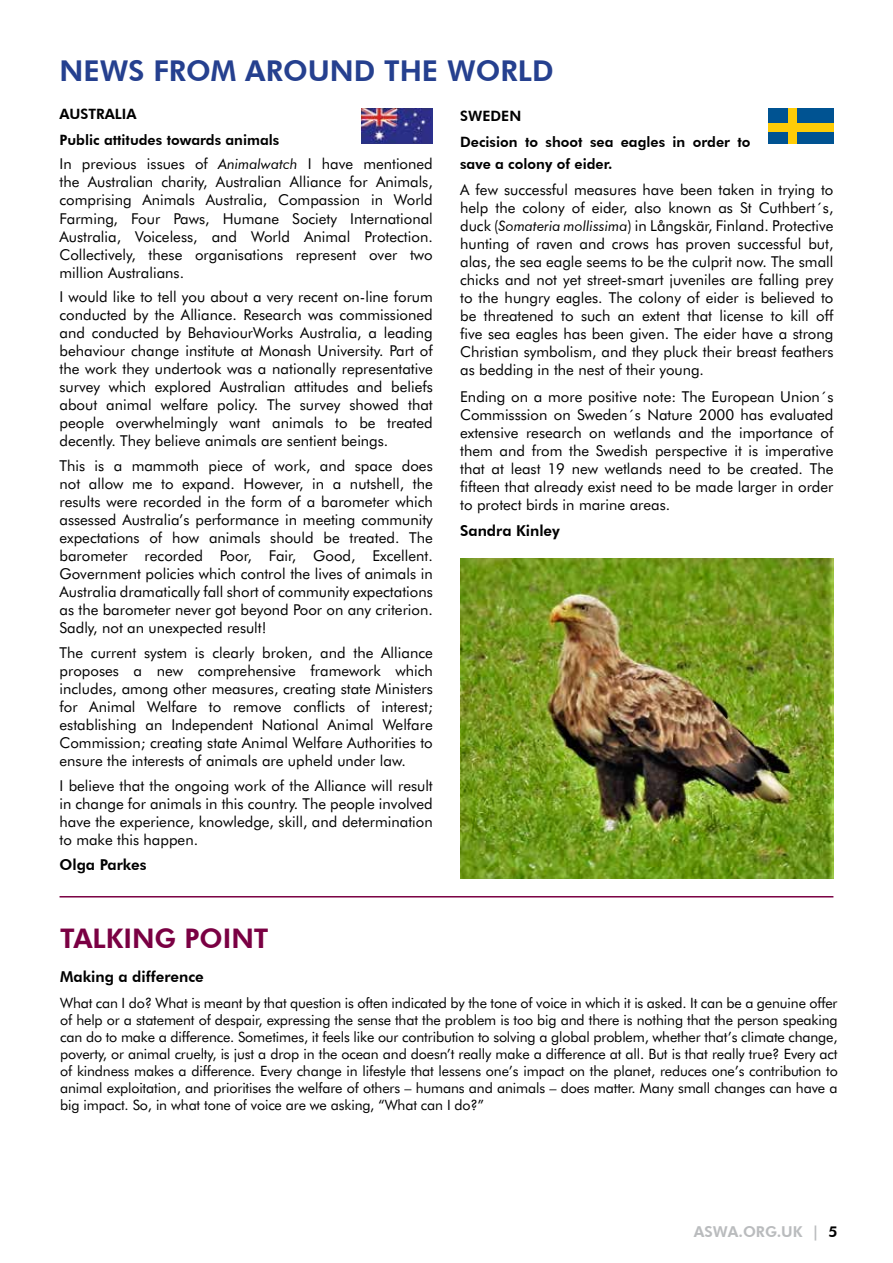
<style>
.page{position:relative;width:893px;height:1263px;background:#fff}
.page>*{position:absolute;margin:0;border:0;box-sizing:border-box;transform-origin:0 0}
.t1{font:800 28.65px "Futura BT";color:#25408f}
.t2{font:800 27px "Futura BT";color:#7a0043}
.t3{font:15px/18px "Futura BT";color:#000;text-align:justify}
.t4{font:800 15px "Futura BT";color:#000}
.t5{font:800 15px "Futura BT";color:#babcbe}
.t6{font:14.25px/17.1px "Futura BT";letter-spacing:-.01em;color:#000;text-align:justify}
.t7{font:800 14.25px/25.7px "Futura BT";color:#000}
.s1{font-style:italic;font-size:14.25px}
.s2{color:#000}
</style>
<div class="page">
<div style="left:767px;top:108px;width:66px;height:36px;background:#005392"></div>
<div style="left:788px;top:108px;width:8px;height:36px;background:#fecc07"></div>
<div style="left:767px;top:123px;width:66px;height:8px;background:#fecc07"></div>
<img style="left:362px;top:108px;width:71px;height:36px">
<hr style="left:60px;top:896px;width:773px;height:1px;background:#7a0043">
<img style="left:460px;top:558px;width:373px;height:321px">
<h1 class="t1" style="left:60px;top:54px;width:496px">NEWS FROM AROUND THE WORLD</h1>
<p class="t7" style="left:60px;top:101px;width:221px">AUSTRALIA<br>Public attitudes towards animals</p>
<p class="t3" style="left:60px;top:155px;width:375px">In previous issues of <span class="s1">Animalwatch</span> I have mentioned the Australian charity, Australian Alliance for Animals, comprising Animals Australia, Compassion in World Farming, Four Paws, Humane Society International Australia, Voiceless, and World Animal Protection.<br>Collectively, these organisations represent over two million Australians.</p>
<p class="t3" style="left:60px;top:288px;width:375px">I would like to tell you about a very recent on-line forum conducted by the Alliance. Research was commissioned and conducted by BehaviourWorks Australia, a leading behaviour change institute at Monash University. Part of the work they undertook was a nationally representative survey which explored Australian attitudes and beliefs about animal welfare policy. The survey showed that people overwhelmingly want animals to be treated decently. They believe animals are sentient beings.</p>
<p class="t3" style="left:60px;top:457px;width:375px">This is a mammoth piece of work, and space does not allow me to expand. However, in a nutshell, the results were recorded in the form of a barometer which assessed Australia’s performance in meeting community expectations of how animals should be treated. The barometer recorded Poor, Fair, Good, Excellent.<br>Government policies which control the lives of animals in Australia dramatically fall short of community expectations as the barometer never got beyond Poor on any criterion.<br>Sadly, not an unexpected result!</p>
<p class="t3" style="left:60px;top:643px;width:375px">The current system is clearly broken, and the Alliance proposes a new comprehensive framework which includes, among other measures, creating state Ministers for Animal Welfare to remove conflicts of interest; establishing an Independent National Animal Welfare Commission; creating state Animal Welfare Authorities to ensure the interests of animals are upheld under law.</p>
<p class="t3" style="left:60px;top:776px;width:375px">I believe that the ongoing work of the Alliance will result in change for animals in this country. The people involved have the experience, knowledge, skill, and determination to make this happen.</p>
<p class="t4" style="left:60px;top:855px;width:89px">Olga Parkes</p>
<h2 class="t2" style="left:60px;top:921px;width:210px">TALKING POINT</h2>
<p class="t7" style="left:460px;top:103px;width:292px">SWEDEN<br>Decision to shoot sea eagles in order to</p>
<p class="t7" style="left:460px;top:151px;width:154px">save a colony of eider.</p>
<p class="t3" style="left:460px;top:181px;width:375px">A few successful measures have been taken in trying to help the colony of eider, also known as St Cuthbert´s, duck (<span class="s1">Somateria mollissima</span>) in Långskär, Finland. Protective hunting of raven and crows has proven successful but, alas, the sea eagle seems to be the culprit now. The small chicks and not yet street-smart juveniles are falling prey to the hungry eagles. The colony of eider is believed to be threatened to such an extent that license to kill off five sea eagles has been given. The eider have a strong Christian symbolism, and they pluck their breast feathers as bedding in the nest of their young.</p>
<p class="t3" style="left:460px;top:387px;width:375px">Ending on a more positive note: The European Union´s Commisssion on Sweden´s Nature 2000 has evaluated extensive research on wetlands and the importance of them and from the Swedish perspective it is imperative that at least 19 new wetlands need to be created. The fifteen that already exist need to be made larger in order to protect birds in marine areas.</p>
<p class="t4" style="left:460px;top:522px;width:101px">Sandra Kinley</p>
<p class="t4" style="left:60px;top:967px;width:145px">Making a difference</p>
<p class="t6" style="left:60px;top:994px;width:779px">What can I do? What is meant by that question is often indicated by the tone of voice in which it is asked. It can be a genuine offer of help or a statement of despair, expressing the sense that the problem is too big and there is nothing that the person speaking can do to make a difference. Sometimes, it feels like our contribution to solving a global problem, whether that’s climate change, poverty, or animal cruelty, is just a drop in the ocean and doesn’t really make a difference at all. But is that really true? Every act of kindness makes a difference. Every change in lifestyle that lessens one’s impact on the planet, reduces one’s contribution to animal exploitation, and prioritises the welfare of others – humans and animals – does matter. Many small changes can have a big impact. So, in what tone of voice are we asking, “What can I do?”</p>
<p class="t5" style="left:694px;top:1222px;width:145px">ASWA.ORG.UK | <span class="s2">5</span></p>
</div>
